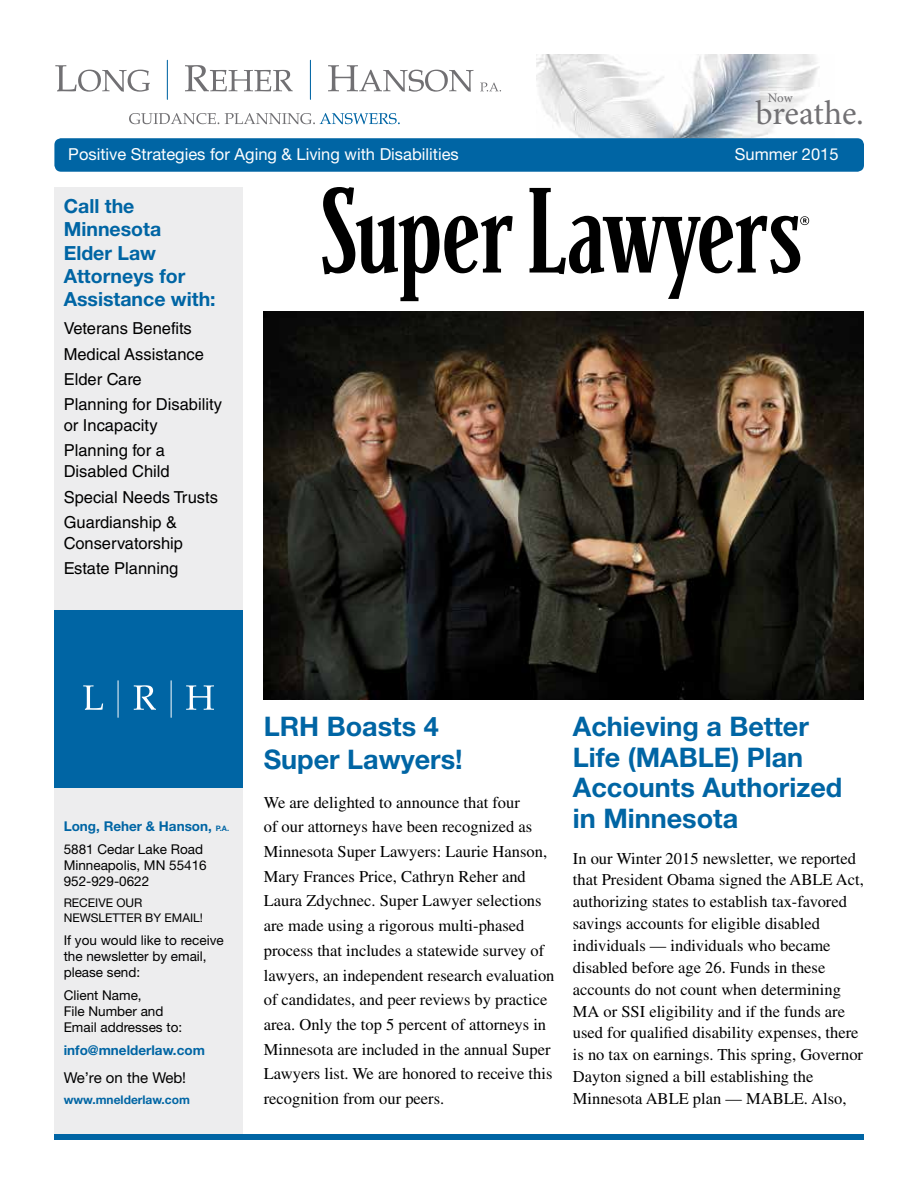
<style>
.page{position:relative;width:918px;height:1188px;background:#fff}
.page>*{position:absolute;margin:0;border:0;box-sizing:border-box;transform-origin:0 0}
.t1{font:33.9px "Minion Pro";letter-spacing:-.01em;color:#717073}
.t2{font:700 27px/30.9px "Helvetica Neue LT Std";color:#0065a4}
.t3{font:700 19.5px/23.4px "Helvetica Neue LT Std";color:#0065a4}
.t4{font:16.5px/24.8px "Times LT Std";color:#000}
.t5{font:16.5px/25.3px "Helvetica LT Std";color:#000}
.t6{font:16.5px "Helvetica Neue LT Std";color:#fff}
.t7{font:15px "Helvetica Neue LT Std";color:#000}
.t8{font:13.5px/16.2px "Helvetica Neue LT Std";color:#000}
.t9{font:700 13.5px/23px "Helvetica Neue LT Std";color:#0065a4}
.t10{font:13.05px "Minion Pro";color:#717073}
.t11{font:12px/14.4px "Helvetica Neue LT Std";color:#000}
.t12{font:700 12px "Helvetica Neue LT Std";color:#0065a4}
.s1{font-size:7.5px}
.s2{font-weight:400;color:#000}
</style>
<div class="page">
<img style="left:537px;top:54px;width:283px;height:84px">
<div style="left:54px;top:187px;width:189px;height:950px;background:#ededee"></div>
<svg style="left:55px;top:65px;width:95px;height:27px"></svg>
<svg style="left:185px;top:65px;width:108px;height:26px"></svg>
<svg style="left:328px;top:65px;width:145px;height:27px"></svg>
<hr style="left:167px;top:60px;width:1px;height:39px;background:#0065a4">
<hr style="left:310px;top:60px;width:1px;height:39px;background:#0065a4">
<svg style="left:129px;top:113px;width:90px;height:11px"></svg>
<svg style="left:225px;top:113px;width:175px;height:11px"></svg>
<svg style="left:481px;top:83px;width:20px;height:8px"></svg>
<div style="left:54px;top:1134px;width:810px;height:6px;background:#0065a4"></div>
<div style="left:54px;top:138px;width:810px;height:34px;background:#0065a4;border-radius:7px"></div>
<div style="left:54px;top:610px;width:189px;height:178px;background:#0065a4"></div>
<svg style="left:83px;top:685px;width:20px;height:25px"></svg>
<svg style="left:134px;top:685px;width:22px;height:25px"></svg>
<svg style="left:186px;top:685px;width:28px;height:25px"></svg>
<hr style="left:118px;top:680px;width:1px;height:38px;background:#fff">
<hr style="left:171px;top:680px;width:1px;height:38px;background:#fff">
<svg style="left:322px;top:187px;width:191px;height:114px"></svg>
<svg style="left:530px;top:188px;width:279px;height:111px"></svg>
<img style="left:264px;top:312px;width:600px;height:387px">
<p class="t10" style="left:768px;top:89px;width:26px">Now</p>
<h1 class="t1" style="left:756px;top:91px;width:110px">breathe.</h1>
<p class="t6" style="left:68px;top:144px;width:392px">Positive Strategies for Aging &amp; Living with Disabilities</p>
<p class="t6" style="left:735px;top:144px;width:105px">Summer 2015</p>
<p class="t3" style="left:64px;top:194px;width:153px">Call the<br>Minnesota<br>Elder Law<br>Attorneys for<br>Assistance with:</p>
<p class="t5" style="left:64px;top:316px;width:160px">Veterans Benefits<br>Medical Assistance<br>Elder Care<br>Planning for Disability</p>
<p class="t5" style="left:64px;top:413px;width:103px">or Incapacity<br>Planning for a</p>
<p class="t5" style="left:64px;top:459px;width:156px">Disabled Child<br>Special Needs Trusts<br>Guardianship &amp;</p>
<p class="t5" style="left:64px;top:531px;width:121px">Conservatorship<br>Estate Planning</p>
<p class="t9" style="left:64px;top:814px;width:167px">Long, Reher &amp; Hanson, <span class="s1">P.A.<br></span><span class="s2">5881 Cedar Lake Road</span></p>
<p class="t8" style="left:64px;top:857px;width:145px">Minneapolis, MN 55416<br>952-929-0622</p>
<p class="t11" style="left:64px;top:896px;width:141px">RECEIVE OUR<br>NEWSLETTER BY EMAIL!</p>
<p class="t8" style="left:64px;top:931px;width:162px">If you would like to receive the newsletter by email, please send:</p>
<p class="t8" style="left:64px;top:987px;width:120px">Client Name,<br>File Number and<br>Email addresses to:</p>
<p class="t9" style="left:64px;top:1039px;width:143px">info@mnelderlaw.com</p>
<p class="t7" style="left:64px;top:1069px;width:124px">We’re on the Web!</p>
<p class="t12" style="left:64px;top:1092px;width:128px">www.mnelderlaw.com</p>
<h2 class="t2" style="left:264px;top:709px;width:201px;line-height:33.8px">LRH Boasts 4<br>Super Lawyers!</h2>
<p class="t4" style="left:264px;top:790px;width:292px">We are delighted to announce that four<br>of our attorneys have been recognized as Minnesota Super Lawyers: Laurie Hanson, Mary Frances Price, Cathryn Reher and Laura Zdychnec. Super Lawyer selections are made using a rigorous multi-phased process that includes a statewide survey of lawyers, an independent research evaluation of candidates, and peer reviews by practice area. Only the top 5 percent of attorneys in Minnesota are included in the annual Super Lawyers list. We are honored to receive this recognition from our peers.</p>
<h2 class="t2" style="left:573px;top:710px;width:271px">Achieving a Better<br>Life (MABLE) Plan<br>Accounts Authorized in Minnesota</h2>
<p class="t4" style="left:573px;top:847px;width:293px;line-height:21.9px">In our Winter 2015 newsletter, we reported that President Obama signed the ABLE Act, authorizing states to establish tax-favored savings accounts for eligible disabled individuals — individuals who became disabled before age 26. Funds in these accounts do not count when determining MA or SSI eligibility and if the funds are used for qualified disability expenses, there is no tax on earnings. This spring, Governor Dayton signed a bill establishing the Minnesota ABLE plan — MABLE. Also,</p>
</div>
